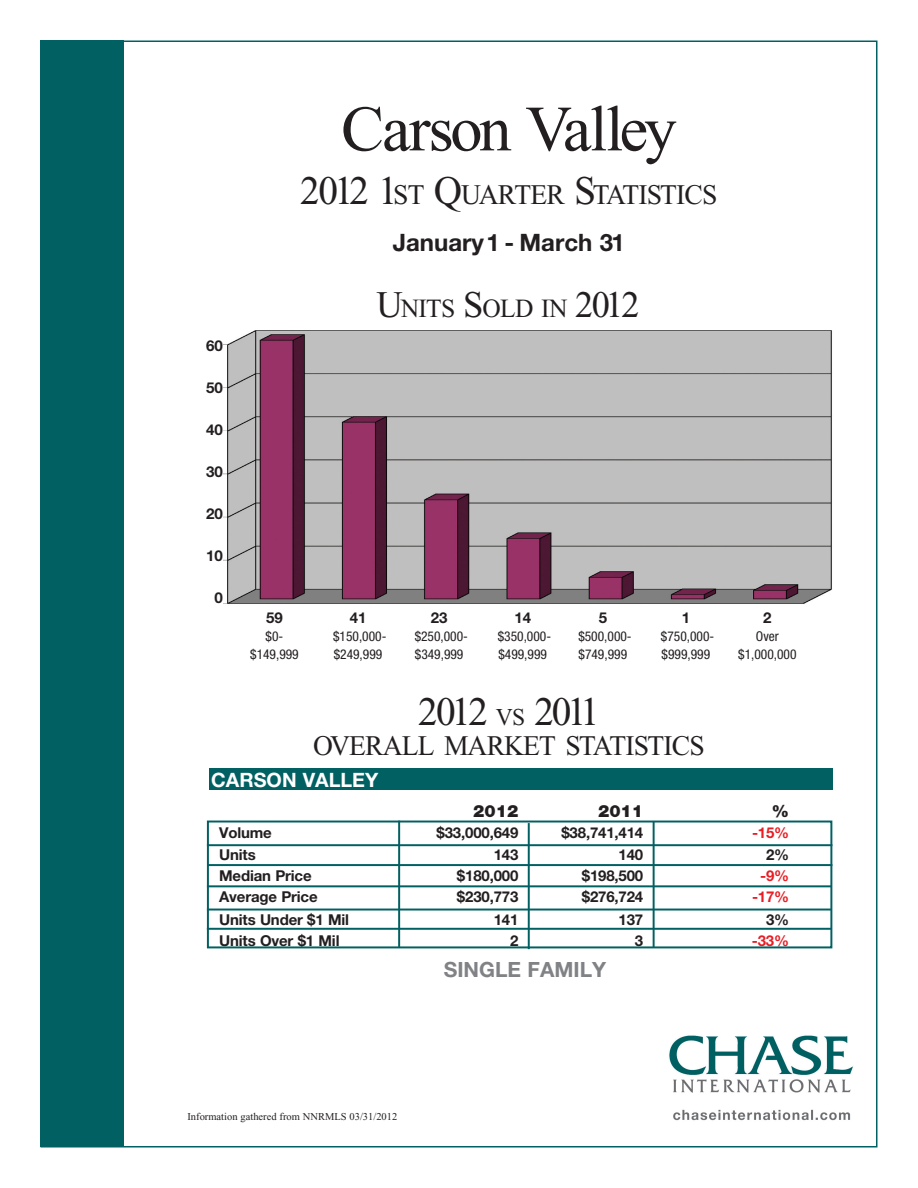
<style>
.page{position:relative;width:918px;height:1188px;background:#fff}
.page>*{position:absolute;margin:0;border:0;box-sizing:border-box;transform-origin:0 0}
.t1{font:64.5px "Times New Roman";letter-spacing:-.04em;color:#231f20}
.t2{font:40.5px "Times New Roman";letter-spacing:-.09em;color:#231f20}
.t3{font:28.35px "Times New Roman";letter-spacing:-.03em;color:#231f20}
.t4{font:26.25px "Times New Roman";letter-spacing:-.03em;color:#231f20}
.t5{font:700 24px "Helvetica Neue";color:#231f20}
.t6{font:700 21px "Helvetica Neue";color:#808285}
.t7{font:700 19.8px "Helvetica Neue";color:#fff}
.t8{font:900 16.8px "Helvetica Neue";color:#231f20}
.t9{font:700 15px "Helvetica Neue";letter-spacing:-.01em;color:#231f20}
.t10{font:700 15px "Helvetica Neue";color:#e91d24}
.t11{font:condensed 13.5px/18px "Helvetica Neue";color:#231f20}
.t12{font:10.5px "Times New Roman";color:#231f20}
.s1{font-size:40.5px}
.s2{font-size:37.5px}
.s3{font-size:24.15px}
</style>
<div class="page">
<img style="left:669px;top:1035px;width:184px;height:86px">
<div style="left:40px;top:40px;width:84px;height:1108px;background:#006062"></div>
<div style="left:209px;top:768px;width:624px;height:21px;background:#006062"></div>
<div style="left:207px;top:821px;width:625px;height:127px;border:2px solid #006062"></div>
<hr style="left:207px;top:844px;width:625px;height:2px;background:#006062">
<hr style="left:207px;top:864px;width:625px;height:2px;background:#006062">
<hr style="left:207px;top:885px;width:625px;height:2px;background:#006062">
<hr style="left:207px;top:909px;width:624px;height:2px;background:#006062">
<hr style="left:653px;top:822px;width:2px;height:126px;background:#006062">
<hr style="left:528px;top:823px;width:2px;height:126px;background:#006062">
<hr style="left:398px;top:821px;width:2px;height:126px;background:#006062">
<hr style="left:207px;top:928px;width:625px;height:2px;background:#006062">
<img style="left:224px;top:330px;width:608px;height:274px">
<h1 class="t1" style="left:341px;top:94px;width:337px">Carson Valley</h1>
<h3 class="t3" style="left:300px;top:179px;width:419px"><span class="s1">2012 1</span>ST <span class="s1">Q</span>UARTER <span class="s1">S</span>TATISTICS</h3>
<h3 class="t5" style="left:393px;top:227px;width:234px">January1 - March 31</h3>
<p class="t9" style="left:206px;top:337px;width:18px">60</p>
<p class="t9" style="left:206px;top:379px;width:18px">50</p>
<p class="t9" style="left:206px;top:421px;width:18px">40</p>
<p class="t9" style="left:206px;top:463px;width:18px">30</p>
<p class="t9" style="left:206px;top:505px;width:18px">20</p>
<p class="t9" style="left:206px;top:547px;width:18px">10</p>
<p class="t9" style="left:214px;top:589px;width:10px">0</p>
<h3 class="t4" style="left:376px;top:294px;width:265px"><span class="s2">U</span>NITS <span class="s2">S</span>OLD IN <span class="s2">2012</span></h3>
<p class="t9" style="left:266px;top:609px;width:18px">59</p>
<p class="t11" style="left:250px;top:627px;width:50px;text-align:center">$0- $149,999</p>
<p class="t9" style="left:350px;top:609px;width:18px">41</p>
<p class="t11" style="left:333px;top:627px;width:55px">$150,000- $249,999</p>
<p class="t9" style="left:431px;top:609px;width:18px">23</p>
<p class="t11" style="left:415px;top:627px;width:55px">$250,000- $349,999</p>
<p class="t9" style="left:514px;top:609px;width:18px">14</p>
<p class="t11" style="left:498px;top:627px;width:55px">$350,000- $499,999</p>
<p class="t9" style="left:599px;top:609px;width:10px">5</p>
<p class="t11" style="left:578px;top:627px;width:55px">$500,000- $749,999</p>
<p class="t9" style="left:682px;top:609px;width:10px">1</p>
<p class="t11" style="left:661px;top:627px;width:55px">$750,000- $999,999</p>
<h2 class="t2" style="left:418px;top:689px;width:183px">2012 <span class="s3">VS</span> 2011</h2>
<h3 class="t3" style="left:313px;top:730px;width:393px">OVERALL MARKET STATISTICS</h3>
<h3 class="t7" style="left:211px;top:767px;width:168px">CARSON VALLEY</h3>
<p class="t9" style="left:763px;top:608px;width:10px">2</p>
<p class="t11" style="left:738px;top:627px;width:60px;text-align:center">Over $1,000,000</p>
<p class="t8" style="left:473px;top:801px;width:47px">2012</p>
<p class="t8" style="left:598px;top:801px;width:47px">2011</p>
<p class="t8" style="left:772px;top:801px;width:19px">%</p>
<p class="t9" style="left:219px;top:824px;width:54px">Volume</p>
<p class="t9" style="left:437px;top:824px;width:83px">$33,000,649</p>
<p class="t9" style="left:561px;top:824px;width:83px">$38,741,414</p>
<p class="t10" style="left:752px;top:824px;width:39px">-15%</p>
<p class="t9" style="left:219px;top:845px;width:38px">Units</p>
<p class="t9" style="left:494px;top:845px;width:26px">143</p>
<p class="t9" style="left:619px;top:845px;width:26px">140</p>
<p class="t9" style="left:766px;top:845px;width:25px">2%</p>
<p class="t9" style="left:219px;top:866px;width:94px">Median Price</p>
<p class="t9" style="left:457px;top:866px;width:63px">$180,000</p>
<p class="t9" style="left:582px;top:866px;width:63px">$198,500</p>
<p class="t10" style="left:760px;top:866px;width:31px">-9%</p>
<p class="t9" style="left:219px;top:888px;width:100px">Average Price</p>
<p class="t9" style="left:457px;top:888px;width:63px">$230,773</p>
<p class="t9" style="left:582px;top:888px;width:63px">$276,724</p>
<p class="t10" style="left:752px;top:888px;width:39px">-17%</p>
<p class="t9" style="left:219px;top:910px;width:131px">Units Under $1 Mil</p>
<p class="t9" style="left:494px;top:910px;width:26px">141</p>
<p class="t9" style="left:619px;top:910px;width:26px">137</p>
<p class="t9" style="left:766px;top:910px;width:25px">3%</p>
<p class="t9" style="left:219px;top:931px;width:122px">Units Over $1 Mil</p>
<p class="t9" style="left:510px;top:931px;width:10px">2</p>
<p class="t9" style="left:635px;top:931px;width:10px">3</p>
<p class="t10" style="left:752px;top:931px;width:39px">-33%</p>
<h3 class="t6" style="left:444px;top:956px;width:164px">SINGLE FAMILY</h3>
<p class="t12" style="left:188px;top:1110px;width:211px">Information gathered from NNRMLS 03/31/2012</p>
</div>
